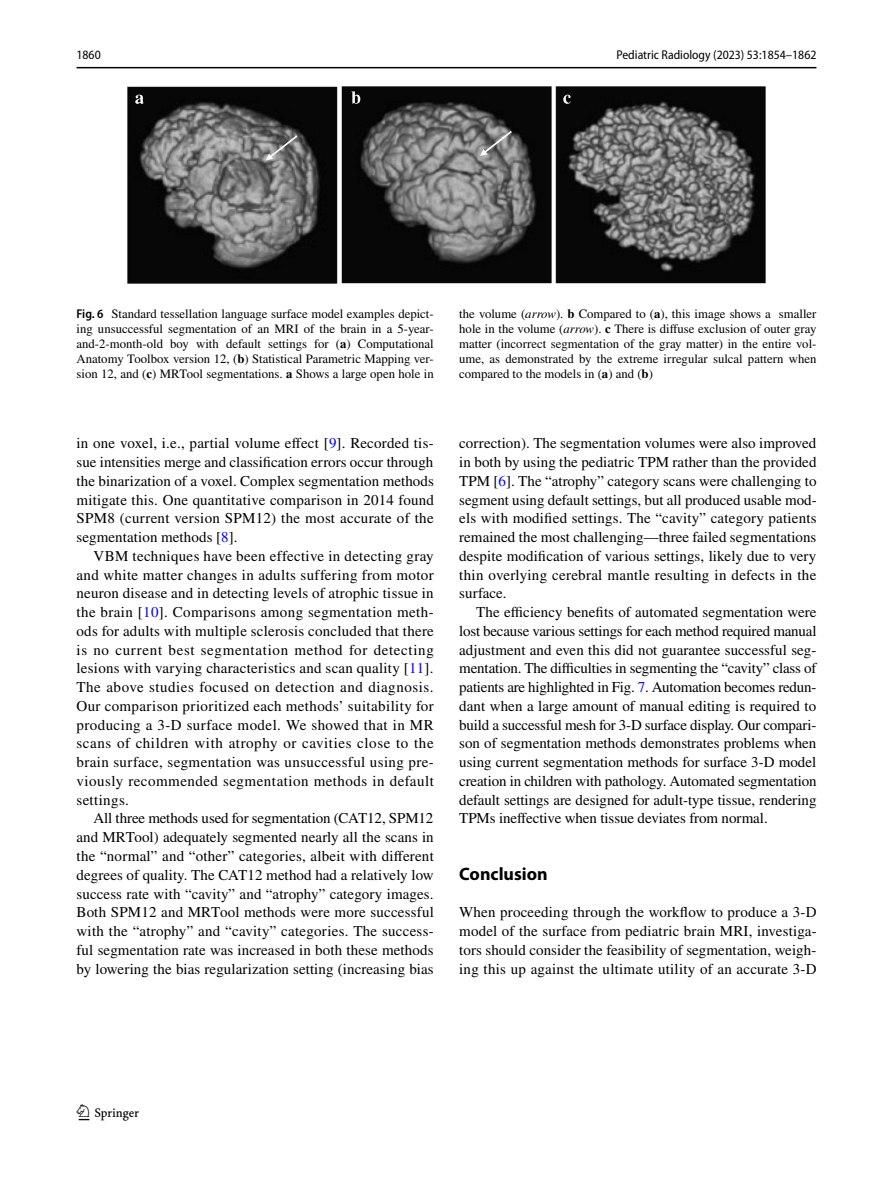
<style>
.page{position:relative;width:893px;height:1187px;background:#fff}
.page>*{position:absolute;margin:0;border:0;box-sizing:border-box;transform-origin:0 0}
.t1{font:22.5px "Springnew Regular 3";color:#000}
.t2{font:700 18px "Myriad Pro";color:#000}
.t3{font:15px/18.8px "STIX";letter-spacing:.015em;color:#000;text-align:justify}
.t4{font:12.75px/15px "STIX";color:#000;text-align:justify}
.t5{font:semi-condensed 12.75px "Myriad Pro";color:#000}
.s1{font-family:"Myriad Pro";font-weight:600;font-stretch:semi-condensed}
.s2{font-weight:700}
.s3{font-style:italic}
.s4{color:#00f}
</style>
<div class="page">
<hr style="left:77px;top:67px;width:739px;height:1px;background:#000">
<img style="left:127px;top:87px;width:638px;height:196px">
<p class="t5" style="left:77px;top:48px;width:26px">1860</p>
<p class="t5" style="left:616px;top:48px;width:201px">Pediatric Radiology (2023) 53:1854–1862</p>
<p class="t4" style="left:77px;top:307px;width:359px"><span class="s1">Fig. 6</span> Standard tessellation language surface model examples depict&shy;ing unsuccessful segmentation of an MRI of the brain in a 5-year&shy;and-2-month-old boy with default settings for (<span class="s2">a</span>) Computational Anatomy Toolbox version 12, (<span class="s2">b</span>) Statistical Parametric Mapping ver&shy;sion 12, and (<span class="s2">c</span>) MRTool segmentations. <span class="s2">a</span> Shows a large open hole in</p>
<p class="t4" style="left:459px;top:307px;width:359px">the volume (<span class="s3">arrow</span>). <span class="s2">b</span> Compared to (<span class="s2">a</span>), this image shows a smaller hole in the volume (<span class="s3">arrow</span>). <span class="s2">c</span> There is diffuse exclusion of outer gray matter (incorrect segmentation of the gray matter) in the entire vol&shy;ume, as demonstrated by the extreme irregular sulcal pattern when compared to the models in (<span class="s2">a</span>) and (<span class="s2">b</span>)</p>
<p class="t3" style="left:77px;top:435px;width:359px">in one voxel, i.e., partial volume effect [<span class="s4">9</span>]. Recorded tis&shy;sue intensities merge and classification errors occur through the binarization of a voxel. Complex segmentation methods mitigate this. One quantitative comparison in 2014 found SPM8 (current version SPM12) the most accurate of the segmentation methods [<span class="s4">8</span>].</p>
<p class="t3" style="left:77px;top:547px;width:359px;text-indent:17px">VBM techniques have been effective in detecting gray and white matter changes in adults suffering from motor neuron disease and in detecting levels of atrophic tissue in the brain [<span class="s4">10</span>]. Comparisons among segmentation meth&shy;ods for adults with multiple sclerosis concluded that there is no current best segmentation method for detecting lesions with varying characteristics and scan quality [<span class="s4">11</span>].<br>The above studies focused on detection and diagnosis.<br>Our comparison prioritized each methods’ suitability for producing a 3-D surface model. We showed that in MR scans of children with atrophy or cavities close to the brain surface, segmentation was unsuccessful using pre&shy;viously recommended segmentation methods in default settings.</p>
<p class="t3" style="left:77px;top:810px;width:359px;text-indent:17px">All three methods used for segmentation (CAT12, SPM12 and MRTool) adequately segmented nearly all the scans in the “normal” and “other” categories, albeit with different degrees of quality. The CAT12 method had a relatively low success rate with “cavity” and “atrophy” category images.<br>Both SPM12 and MRTool methods were more successful with the “atrophy” and “cavity” categories. The success&shy;ful segmentation rate was increased in both these methods by lowering the bias regularization setting (increasing bias</p>
<p class="t3" style="left:459px;top:435px;width:359px">correction). The segmentation volumes were also improved in both by using the pediatric TPM rather than the provided TPM [<span class="s4">6</span>]. The “atrophy” category scans were challenging to segment using default settings, but all produced usable mod&shy;els with modified settings. The “cavity” category patients remained the most challenging—three failed segmentations despite modification of various settings, likely due to very thin overlying cerebral mantle resulting in defects in the surface.</p>
<p class="t3" style="left:459px;top:603px;width:359px;text-indent:17px">The efficiency benefits of automated segmentation were lost because various settings for each method required manual adjustment and even this did not guarantee successful seg&shy;mentation. The difficulties in segmenting the “cavity” class of patients are highlighted in Fig. <span class="s4">7</span>. Automation becomes redun&shy;dant when a large amount of manual editing is required to build a successful mesh for 3-D surface display. Our compari&shy;son of segmentation methods demonstrates problems when using current segmentation methods for surface 3-D model creation in children with pathology. Automated segmentation default settings are designed for adult-type tissue, rendering TPMs ineffective when tissue deviates from normal.</p>
<p class="t2" style="left:459px;top:861px;width:90px">Conclusion</p>
<p class="t3" style="left:459px;top:903px;width:359px">When proceeding through the workflow to produce a 3-D model of the surface from pediatric brain MRI, investiga&shy;tors should consider the feasibility of segmentation, weigh&shy;ing this up against the ultimate utility of an accurate 3-D</p>
<h1 class="t1" style="left:79px;top:1104px;width:62px">1 3</h1>
</div>
